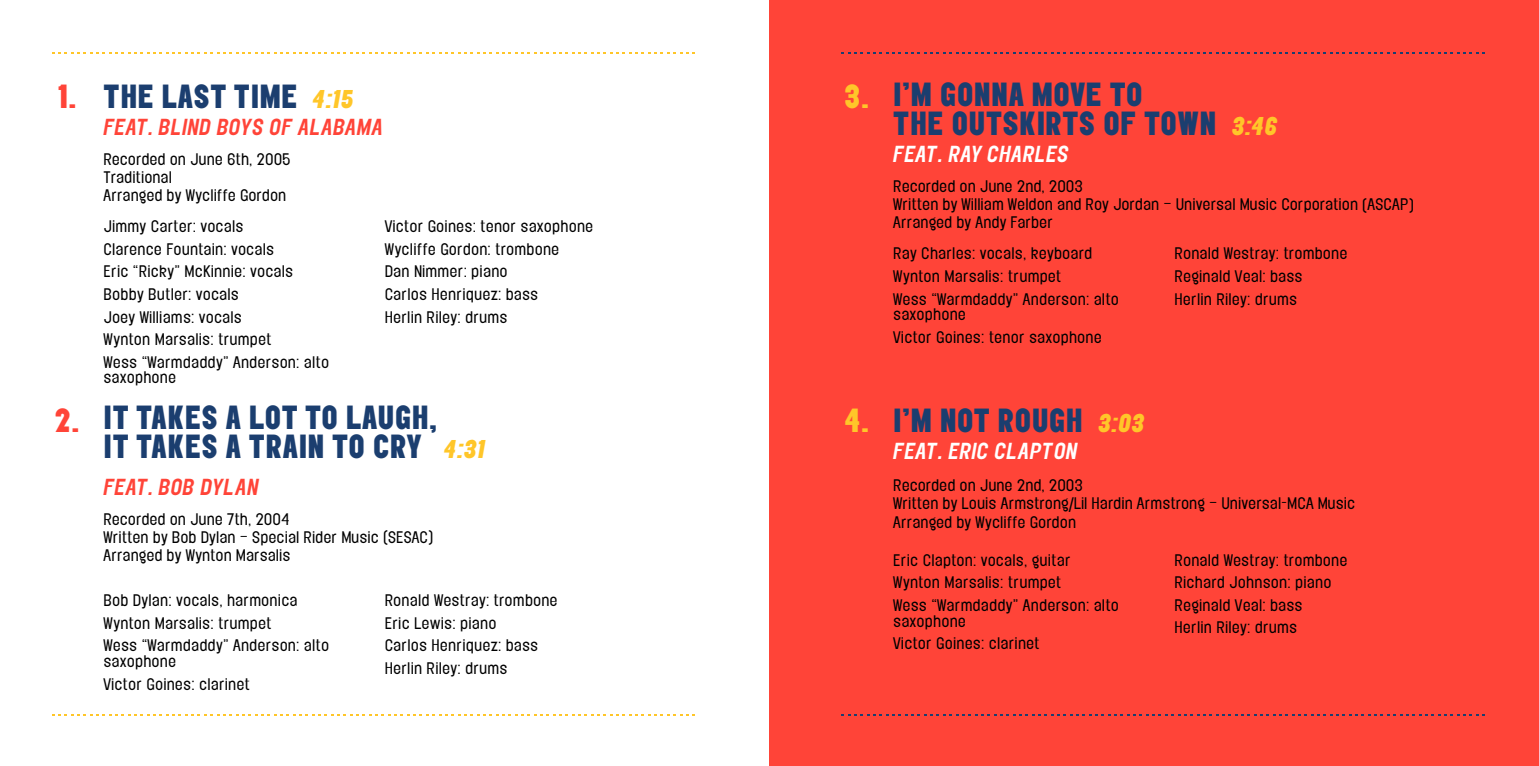
<style>
.page{position:relative;width:1539px;height:766px;background:#fff}
.page>*{position:absolute;margin:0;border:0;box-sizing:border-box;transform-origin:0 0}
.t1{font:900 29.25px/29.2px "Elephant";color:#1b3e6f}
.t2{font:900 29.25px "Elephant";color:#ff4438}
.t3{font:900 29.25px "Elephant";color:#ffc629}
.t4{font:italic 500 20.25px "Elephant";color:#ff4438}
.t5{font:italic 500 20.25px "Elephant";color:#fff}
.t6{font:300 14.62px/22.5px "Elephant";color:#000}
.s1{font-style:italic;font-size:22.5px;color:#ffc629}
.s2{color:#ffc629}
</style>
<div class="page">
<div style="left:770px;top:0;width:769px;height:765px;background:#ff4438"></div>
<svg style="left:52px;top:52px;width:643px;height:1px"></svg>
<svg style="left:52px;top:714px;width:643px;height:1px"></svg>
<svg style="left:841px;top:52px;width:644px;height:1px"></svg>
<svg style="left:841px;top:714px;width:644px;height:1px"></svg>
<h1 class="t2" style="left:57px;top:84px;width:21px">1.</h1>
<h1 class="t2" style="left:54px;top:408px;width:27px">2.</h1>
<h1 class="t1" style="left:104px;top:84px;width:253px">THE LAST TIME <span class="s1">4:15</span></h1>
<h2 class="t4" style="left:103px;top:116px;width:281px">FEAT. BLIND BOYS OF ALABAMA</h2>
<p class="t6" style="left:104px;top:151px;width:189px;line-height:18px">Recorded on June 6th, 2005<br>Traditional<br>Arranged by Wycliffe Gordon</p>
<p class="t6" style="left:103px;top:216px;width:227px">Jimmy Carter: vocals<br>Clarence Fountain: vocals<br>Eric “Ricky” McKinnie: vocals<br>Bobby Butler: vocals<br>Joey Williams: vocals<br>Wynton Marsalis: trumpet<br>Wess “Warmdaddy” Anderson: alto</p>
<p class="t6" style="left:103px;top:367px;width:74px">saxophone</p>
<p class="t6" style="left:385px;top:216px;width:210px">Victor Goines: tenor saxophone<br>Wycliffe Gordon: trombone<br>Dan Nimmer: piano<br>Carlos Henriquez: bass<br>Herlin Riley: drums</p>
<h1 class="t1" style="left:104px;top:404px;width:383px">IT TAKES A LOT TO LAUGH,<br>IT TAKES A TRAIN TO CRY <span class="s1">4:31</span></h1>
<h2 class="t4" style="left:103px;top:475px;width:157px">FEAT. BOB DYLAN</h2>
<p class="t6" style="left:103px;top:511px;width:331px;line-height:18px">Recorded on June 7th, 2004<br>Written by Bob Dylan – Special Rider Music (SESAC)<br>Arranged by Wynton Marsalis</p>
<p class="t6" style="left:103px;top:590px;width:227px">Bob Dylan: vocals, harmonica<br>Wynton Marsalis: trumpet<br>Wess “Warmdaddy” Anderson: alto</p>
<p class="t6" style="left:103px;top:651px;width:148px">saxophone<br>Victor Goines: clarinet</p>
<p class="t6" style="left:385px;top:590px;width:175px">Ronald Westray: trombone<br>Eric Lewis: piano<br>Carlos Henriquez: bass<br>Herlin Riley: drums</p>
<h1 class="t3" style="left:844px;top:84px;width:27px">3.</h1>
<h1 class="t1" style="left:893px;top:82px;width:386px">I’M GONNA MOVE TO<br>THE OUTSKIRTS OF TOWN <span class="s1">3:46</span></h1>
<h2 class="t5" style="left:893px;top:143px;width:177px">FEAT. RAY CHARLES</h2>
<p class="t6" style="left:893px;top:178px;width:522px;line-height:18px">Recorded on June 2nd, 2003<br>Written by William Weldon and Roy Jordan – Universal Music Corporation (ASCAP)<br>Arranged by Andy Farber</p>
<p class="t6" style="left:893px;top:243px;width:227px">Ray Charles: vocals, keyboard<br>Wynton Marsalis: trumpet<br>Wess “Warmdaddy” Anderson: alto</p>
<p class="t6" style="left:893px;top:304px;width:210px">saxophone<br>Victor Goines: tenor saxophone</p>
<p class="t6" style="left:1174px;top:243px;width:175px">Ronald Westray: trombone<br>Reginald Veal: bass<br>Herlin Riley: drums</p>
<h1 class="t1" style="left:844px;top:408px;width:302px"><span class="s2">4.</span> I’M NOT ROUGH <span class="s1">3:03</span></h1>
<h2 class="t5" style="left:893px;top:440px;width:186px">FEAT. ERIC CLAPTON</h2>
<p class="t6" style="left:893px;top:477px;width:464px;line-height:18px">Recorded on June 2nd, 2003<br>Written by Louis Armstrong/Lil Hardin Armstrong – Universal-MCA Music<br>Arranged by Wycliffe Gordon</p>
<p class="t6" style="left:893px;top:549px;width:227px">Eric Clapton: vocals, guitar<br>Wynton Marsalis: trumpet<br>Wess “Warmdaddy” Anderson: alto</p>
<p class="t6" style="left:893px;top:610px;width:148px">saxophone<br>Victor Goines: clarinet</p>
<p class="t6" style="left:1174px;top:549px;width:175px">Ronald Westray: trombone<br>Richard Johnson: piano<br>Reginald Veal: bass<br>Herlin Riley: drums</p>
</div>
